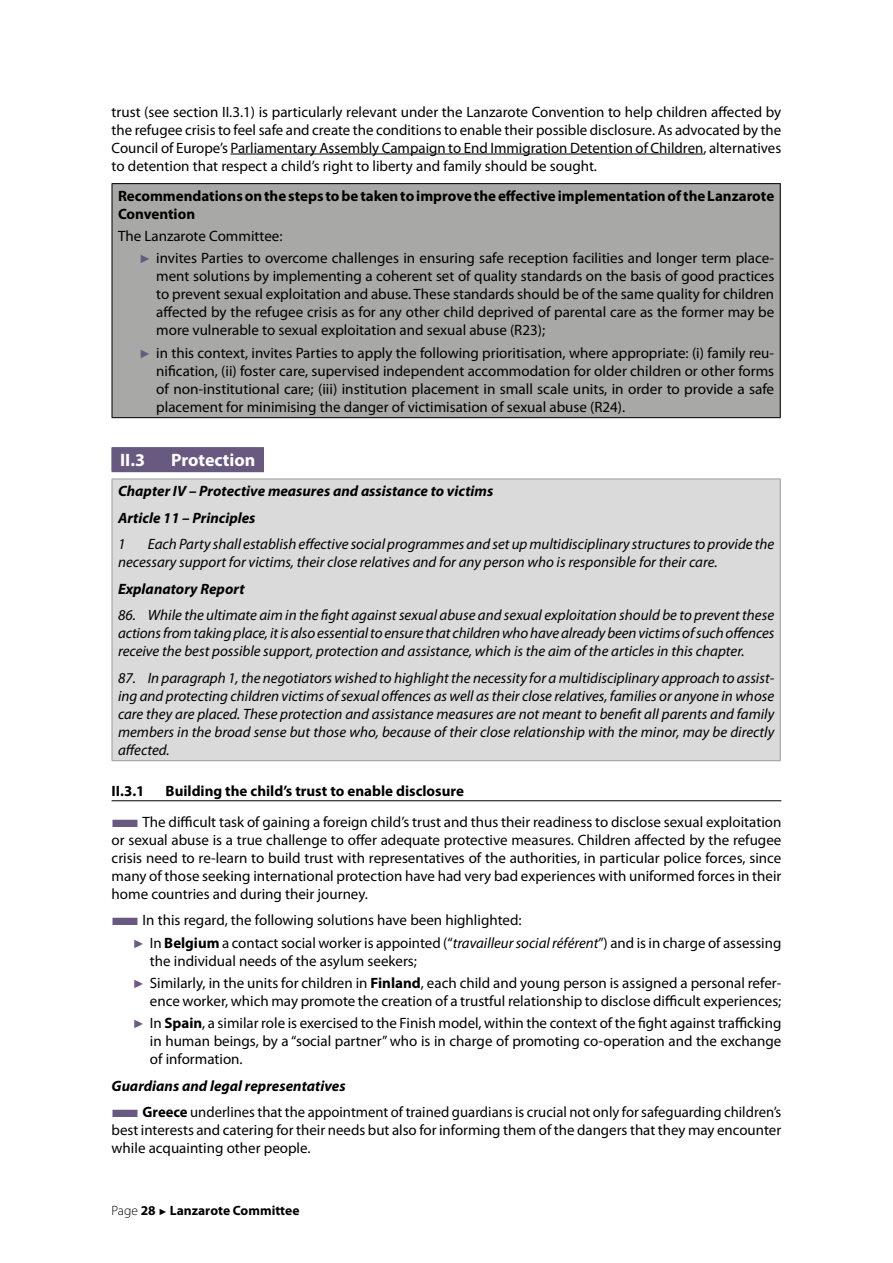
<style>
.page{position:relative;width:893px;height:1263px;background:#fff}
.page>*{position:absolute;margin:0;border:0;box-sizing:border-box;transform-origin:0 0}
.t1{font:700 18px "Myriad Pro";color:#fff}
.t2{font:15px/18px "Myriad Pro";color:#000;text-align:justify}
.t3{font:italic 15px/18px "Myriad Pro";color:#000;text-align:justify}
.t4{font:700 15px/18px "Myriad Pro";color:#000}
.t5{font:italic 700 15px/26.5px "Myriad Pro";color:#000}
.t6{font:700 13.5px "Myriad Pro";color:#000}
.s1{font-family:"Arial";font-size:12px;color:#685980}
.s2{color:#685980}
.s3{font-weight:700}
.s4{font-style:italic}
.s5{font-weight:300}
.s6{font-family:"Arial";font-weight:400;font-size:9px}
</style>
<div class="page">
<hr style="left:231px;top:154px;width:472px;height:1px;background:#000">
<div style="left:112px;top:448px;width:152px;height:24px;background:#685980"></div>
<div style="left:112px;top:447px;width:152px;height:24px;background:#685980"></div>
<hr style="left:112px;top:800px;width:669px;height:1px;background:#000">
<div style="left:112px;top:184px;width:668px;height:234px;background:#a8a8a7"></div>
<hr style="left:112px;top:183px;width:669px;height:1px;background:#000">
<hr style="left:112px;top:184px;width:1px;height:233px;background:#000">
<hr style="left:780px;top:184px;width:1px;height:233px;background:#000">
<hr style="left:112px;top:417px;width:669px;height:1px;background:#000">
<div style="left:112px;top:479px;width:668px;height:282px;background:#dadada"></div>
<hr style="left:112px;top:479px;width:669px;height:1px;background:#9d9d9c">
<hr style="left:112px;top:479px;width:1px;height:281px;background:#9d9d9c">
<hr style="left:780px;top:479px;width:1px;height:281px;background:#9d9d9c">
<hr style="left:112px;top:760px;width:669px;height:1px;background:#9d9d9c">
<p class="t2" style="left:112px;top:102px;width:671px">trust (see section II.3.1) is particularly relevant under the Lanzarote Convention to help children affected by the refugee crisis to feel safe and create the conditions to enable their possible disclosure. As advocated by the Council of Europe’s Parliamentary Assembly Campaign to End Immigration Detention of Children, alternatives to detention that respect a child’s right to liberty and family should be sought.</p>
<p class="t4" style="left:118px;top:186px;width:658px">Recommendations on the steps to be taken to improve the effective implementation of the Lanzarote<br>Convention</p>
<p class="t2" style="left:139px;top:225px;width:636px;line-height:22.2px;text-indent:-21px">The Lanzarote Committee:<br><span class="s1">►</span> invites Parties to overcome challenges in ensuring safe reception facilities and longer term place-</p>
<p class="t2" style="left:156px;top:267px;width:619px">ment solutions by implementing a coherent set of quality standards on the basis of good practices to prevent sexual exploitation and abuse. These standards should be of the same quality for children affected by the refugee crisis as for any other child deprived of parental care as the former may be more vulnerable to sexual exploitation and sexual abuse (R23);</p>
<p class="t2" style="left:156px;top:343px;width:619px;text-indent:-17px"><span class="s1">►</span> in this context, invites Parties to apply the following prioritisation, where appropriate: (i) family reu&shy;nification, (ii) foster care, supervised independent accommodation for older children or other forms of non-institutional care; (iii) institution placement in small scale units, in order to provide a safe placement for minimising the danger of victimisation of sexual abuse (R24).</p>
<p class="t1" style="left:120px;top:448px;width:26px">II.3</p>
<p class="t1" style="left:171px;top:448px;width:86px">Protection</p>
<p class="t5" style="left:118px;top:477px;width:377px">Chapter IV – Protective measures and assistance to victims<br>Article 11 – Principles</p>
<p class="t3" style="left:118px;top:535px;width:9px">1</p>
<p class="t3" style="left:118px;top:535px;width:658px;text-indent:30px">Each Party shall establish effective social programmes and set up multidisciplinary structures to provide the necessary support for victims, their close relatives and for any person who is responsible for their care.</p>
<p class="t5" style="left:118px;top:575px;width:128px">Explanatory Report</p>
<p class="t3" style="left:118px;top:606px;width:658px">86. While the ultimate aim in the fight against sexual abuse and sexual exploitation should be to prevent these actions from taking place, it is also essential to ensure that children who have already been victims of such offences receive the best possible support, protection and assistance, which is the aim of the articles in this chapter.</p>
<p class="t3" style="left:118px;top:668px;width:658px">87. In paragraph 1, the negotiators wished to highlight the necessity for a multidisciplinary approach to assist&shy;ing and protecting children victims of sexual offences as well as their close relatives, families or anyone in whose care they are placed. These protection and assistance measures are not meant to benefit all parents and family members in the broad sense but those who, because of their close relationship with the minor, may be directly affected.</p>
<p class="t4" style="left:112px;top:782px;width:35px">II.3.1</p>
<p class="t4" style="left:166px;top:782px;width:300px">Building the child’s trust to enable disclosure</p>
<p class="t2" style="left:112px;top:813px;width:671px"><span class="s2">■</span>The difficult task of gaining a foreign child’s trust and thus their readiness to disclose sexual exploitation or sexual abuse is a true challenge to offer adequate protective measures. Children affected by the refugee crisis need to re-learn to build trust with representatives of the authorities, in particular police forces, since many of those seeking international protection have had very bad experiences with uniformed forces in their home countries and during their journey.</p>
<p class="t2" style="left:133px;top:909px;width:650px;line-height:22.2px;text-indent:-21px"><span class="s2">■</span>In this regard, the following solutions have been highlighted:<br><span class="s1">►</span> In <span class="s3">Belgium</span> a contact social worker is appointed (“<span class="s4">travailleur social référent</span>”) and is in charge of assessing</p>
<p class="t2" style="left:133px;top:949px;width:650px;line-height:22.2px;text-indent:17px">the individual needs of the asylum seekers;<br><span class="s1">►</span> Similarly, in the units for children in <span class="s3">Finland</span>, each child and young person is assigned a personal refer-</p>
<p class="t2" style="left:133px;top:989px;width:650px;line-height:22.2px;text-align:right">ence worker, which may promote the creation of a trustful relationship to disclose difficult experiences;<br><span class="s1">►</span> In <span class="s3">Spain</span>, a similar role is exercised to the Finish model, within the context of the fight against trafficking</p>
<p class="t2" style="left:150px;top:1032px;width:633px">in human beings, by a “social partner” who is in charge of promoting co-operation and the exchange of information.</p>
<p class="t5" style="left:112px;top:1072px;width:236px">Guardians and legal representatives</p>
<p class="t2" style="left:112px;top:1103px;width:671px"><span class="s2">■</span><span class="s3">Greece</span> underlines that the appointment of trained guardians is crucial not only for safeguarding children’s best interests and catering for their needs but also for informing them of the dangers that they may encounter while acquainting other people.</p>
<p class="t6" style="left:112px;top:1202px;width:189px"><span class="s5">Page</span> 28 <span class="s6">►</span> Lanzarote Committee</p>
</div>
